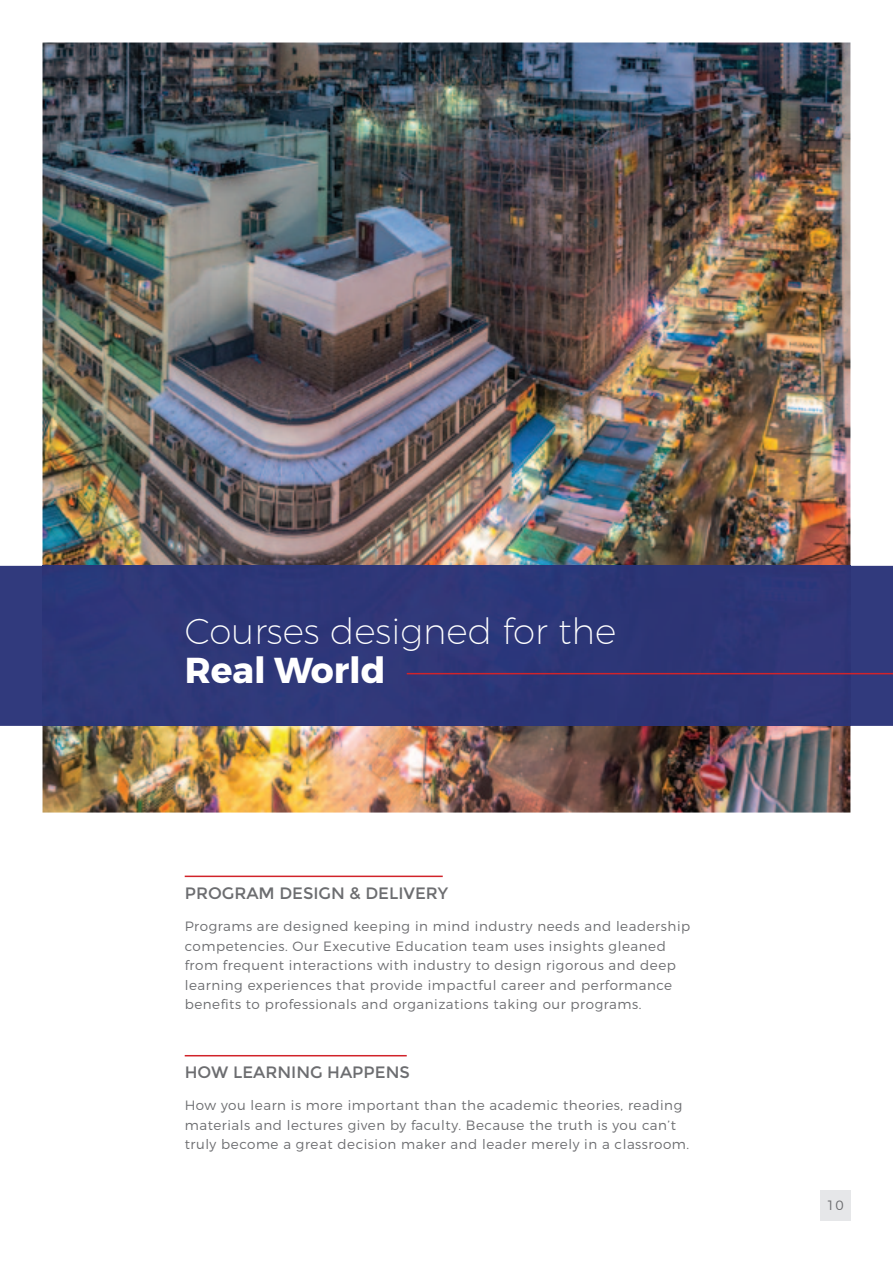
<style>
.page{position:relative;width:893px;height:1263px;background:#fff}
.page>*{position:absolute;margin:0;border:0;box-sizing:border-box;transform-origin:0 0}
.t1{font:200 36px "Montserrat";color:#fff}
.t2{font:700 36px "Montserrat";color:#fff}
.t3{font:16.5px "Montserrat";color:#6c6d70}
.t4{font:300 13.5px/19.5px "Montserrat";letter-spacing:.04em;color:#6c6d70}
</style>
<div class="page">
<img style="left:43px;top:43px;width:807px;height:769px">
<div style="left:0;top:566px;width:893px;height:160px;background:#313a7d"></div>
<div style="left:43px;top:566px;width:807px;height:160px;background:#2e3678"></div>
<hr style="left:407px;top:673px;width:486px;height:1px;background:#d1232a">
<hr style="left:185px;top:875px;width:258px;height:2px;background:#d1232a">
<hr style="left:185px;top:1055px;width:222px;height:1px;background:#d1232a">
<div style="left:820px;top:1190px;width:30px;height:30px;background:#e6e7e9"></div>
<h1 class="t1" style="left:185px;top:609px;width:433px">Courses designed for the</h1>
<h1 class="t2" style="left:185px;top:648px;width:202px">Real World</h1>
<p class="t3" style="left:185px;top:883px;width:265px">PROGRAM DESIGN &amp; DELIVERY</p>
<p class="t4" style="left:185px;top:916px;width:507px">Programs are designed keeping in mind industry needs and leadership competencies. Our Executive Education team uses insights gleaned from frequent interactions with industry to design rigorous and deep learning experiences that provide impactful career and performance benefits to professionals and organizations taking our programs.</p>
<p class="t3" style="left:185px;top:1062px;width:227px">HOW LEARNING HAPPENS</p>
<p class="t4" style="left:185px;top:1095px;width:506px">How you learn is more important than the academic theories, reading materials and lectures given by faculty. Because the truth is you can’t truly become a great decision maker and leader merely in a classroom.</p>
<p class="t4" style="left:826px;top:1195px;width:19px">10</p>
</div>
